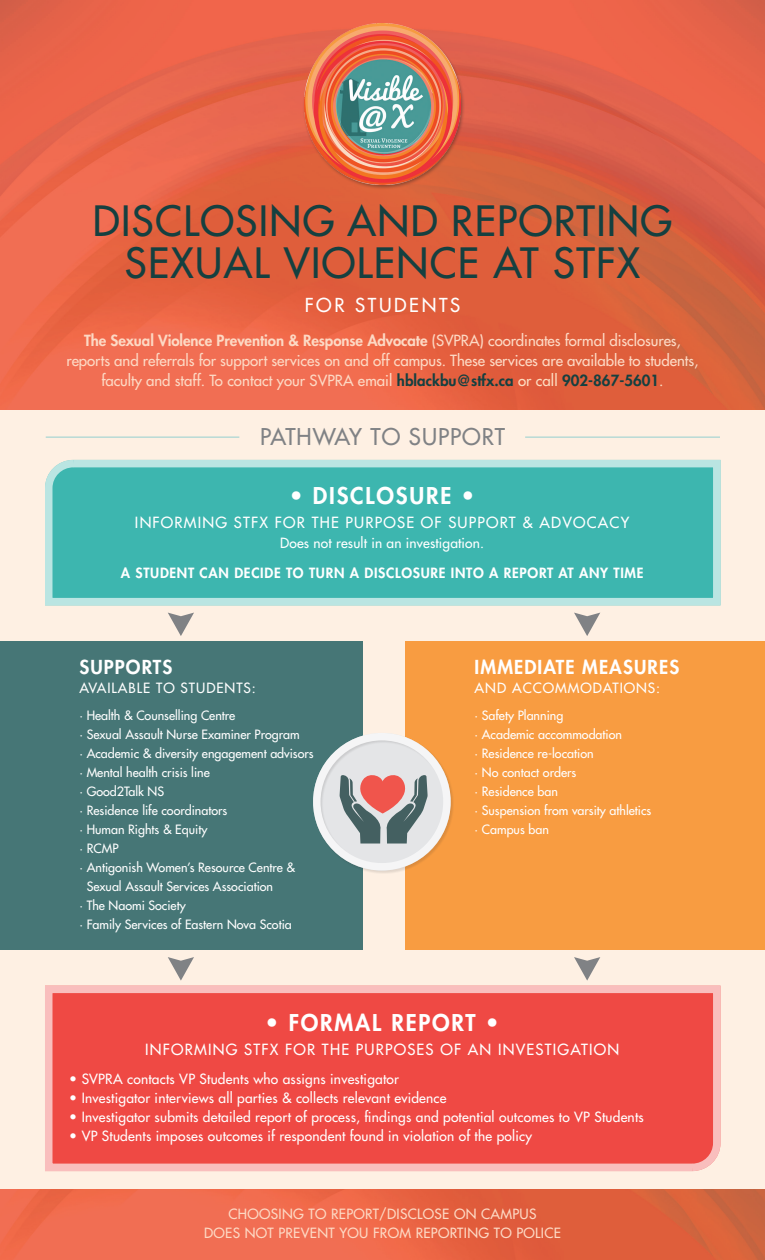
<style>
.page{position:relative;width:765px;height:1260px;background:#fef0e3}
.page>*{position:absolute;margin:0;border:0;box-sizing:border-box;transform-origin:0 0}
.t1{font:500 40.62px/42.8px "Futura Std";letter-spacing:.035em;color:#154040;text-align:center}
.t2{font:800 22.5px "Futura Std";letter-spacing:.08em;color:#fff}
.t3{font:500 22.5px "Futura Std";letter-spacing:.045em;color:#808285}
.t4{font:800 18.75px "Futura Std";letter-spacing:.06em;color:#fff}
.t5{font:500 18.75px "Futura Std";letter-spacing:.14em;color:#fff}
.t6{font:500 15px/20px "Futura Std";letter-spacing:-.005em;color:#fdd9c4;text-align:center}
.t7{font:500 15px "Futura Std";letter-spacing:.08em;color:#fff}
.t8{font:500 13.75px "Futura Std";letter-spacing:.015em;color:#fff}
.t9{font:500 13.75px/19px "Futura Std";letter-spacing:.025em;color:#fdd9c4;text-align:center}
.t10{font:800 13.75px "Futura Std";letter-spacing:.05em;color:#fff}
.t11{font:500 13.75px "Futura Std";letter-spacing:.07em;color:#fff}
.t12{font:500 12.5px/19px "Futura Std";color:#fff}
.s1{font-weight:800}
.s2{font-weight:800;color:#154040}
.s3{color:#fdddc1}
</style>
<div class="page">
<img style="left:0;top:1190px;width:765px;height:70px">
<img style="left:0;top:0;width:765px;height:409px">
<div style="left:0;top:641px;width:362px;height:309px;background:#467676"></div>
<div style="left:405px;top:641px;width:360px;height:309px;background:#f89c41"></div>
<div style="left:313px;top:733px;width:141px;height:141px;background:#231f20;opacity:.2"></div>
<div style="left:313px;top:733px;width:138px;height:138px;border:8px solid #fff;border-radius:50%"></div>
<svg style="left:168px;top:613px;width:26px;height:23px"></svg>
<svg style="left:574px;top:613px;width:26px;height:23px"></svg>
<svg style="left:168px;top:957px;width:26px;height:24px"></svg>
<svg style="left:574px;top:957px;width:26px;height:24px"></svg>
<svg style="left:45px;top:985px;width:676px;height:187px;background:#f05651"></svg>
<svg style="left:45px;top:459px;width:676px;height:147px;background:#4ebcb5"></svg>
<hr style="left:46px;top:437px;width:193px;height:1px;background:#a9d5d3">
<hr style="left:525px;top:437px;width:195px;height:1px;background:#a9d5d3">
<svg style="left:340px;top:770px;width:88px;height:74px;background:#ab9897"></svg>
<div style="left:303px;top:23px;width:162px;height:167px;background:#231f20;opacity:.43"></div>
<img style="left:305px;top:24px;width:155px;height:160px">
<h1 class="t1" style="left:93px;top:199px;width:581px">DISCLOSING AND REPORTING<br>SEXUAL VIOLENCE AT STFX</h1>
<h3 class="t5" style="left:305px;top:293px;width:157px">FOR STUDENTS</h3>
<p class="t6" style="left:67px;top:330px;width:633px"><span class="s1">The Sexual Violence Prevention &amp; Response Advocate</span> (SVPRA) coordinates formal disclosures, reports and referrals for support services on and off campus. These services are available to students, faculty and staff. To contact your SVPRA email <span class="s2">hblackbu@stfx.ca</span> <span class="s3">or call</span> <span class="s2">902-867-5601</span><span class="s3">.</span></p>
<h2 class="t3" style="left:260px;top:423px;width:246px">PATHWAY TO SUPPORT</h2>
<h2 class="t2" style="left:290px;top:482px;width:186px">• DISCLOSURE •</h2>
<p class="t7" style="left:135px;top:513px;width:496px">INFORMING STFX FOR THE PURPOSE OF SUPPORT &amp; ADVOCACY</p>
<p class="t8" style="left:280px;top:534px;width:206px">Does not result in an investigation.</p>
<p class="t10" style="left:121px;top:565px;width:524px">A STUDENT CAN DECIDE TO TURN A DISCLOSURE INTO A REPORT AT ANY TIME</p>
<h3 class="t4" style="left:79px;top:655px;width:94px">SUPPORTS</h3>
<p class="t11" style="left:79px;top:679px;width:178px">AVAILABLE TO STUDENTS:</p>
<p class="t12" style="left:79px;top:706px;width:157px">· Health &amp; Counselling Centre</p>
<p class="t12" style="left:79px;top:725px;width:222px">· Sexual Assault Nurse Examiner Program</p>
<p class="t12" style="left:79px;top:744px;width:236px">· Academic &amp; diversity engagement advisors</p>
<p class="t12" style="left:79px;top:763px;width:132px">· Mental health crisis line</p>
<p class="t12" style="left:79px;top:782px;width:86px">· Good2Talk NS</p>
<p class="t12" style="left:79px;top:801px;width:149px">· Residence life coordinators</p>
<p class="t12" style="left:79px;top:820px;width:129px">· Human Rights &amp; Equity</p>
<p class="t12" style="left:79px;top:839px;width:41px">· RCMP</p>
<p class="t12" style="left:79px;top:858px;width:217px">· Antigonish Women’s Resource Centre &amp;</p>
<p class="t12" style="left:87px;top:877px;width:188px">Sexual Assault Services Association</p>
<p class="t12" style="left:79px;top:896px;width:108px">· The Naomi Society</p>
<p class="t12" style="left:79px;top:915px;width:214px">· Family Services of Eastern Nova Scotia</p>
<h3 class="t4" style="left:475px;top:655px;width:206px">IMMEDIATE MEASURES</h3>
<p class="t11" style="left:475px;top:679px;width:187px">AND ACCOMMODATIONS:</p>
<p class="t12" style="left:475px;top:706px;width:178px">· Safety Planning<br>· Academic accommodation<br>· Residence re-location<br>· No contact orders<br>· Residence ban<br>· Suspension from varsity athletics · Campus ban</p>
<h2 class="t2" style="left:266px;top:1008px;width:235px">• FORMAL REPORT •</h2>
<p class="t7" style="left:145px;top:1040px;width:475px">INFORMING STFX FOR THE PURPOSES OF AN INVESTIGATION</p>
<p class="t8" style="left:69px;top:1070px;width:331px">• SVPRA contacts VP Students who assigns investigator</p>
<p class="t8" style="left:69px;top:1089px;width:379px">• Investigator interviews all parties &amp; collects relevant evidence</p>
<p class="t8" style="left:69px;top:1108px;width:576px">• Investigator submits detailed report of process, findings and potential outcomes to VP Students</p>
<p class="t8" style="left:69px;top:1127px;width:464px">• VP Students imposes outcomes if respondent found in violation of the policy</p>
<p class="t9" style="left:204px;top:1204px;width:358px">CHOOSING TO REPORT/DISCLOSE ON CAMPUS<br>DOES NOT PREVENT YOU FROM REPORTING TO POLICE</p>
</div>
